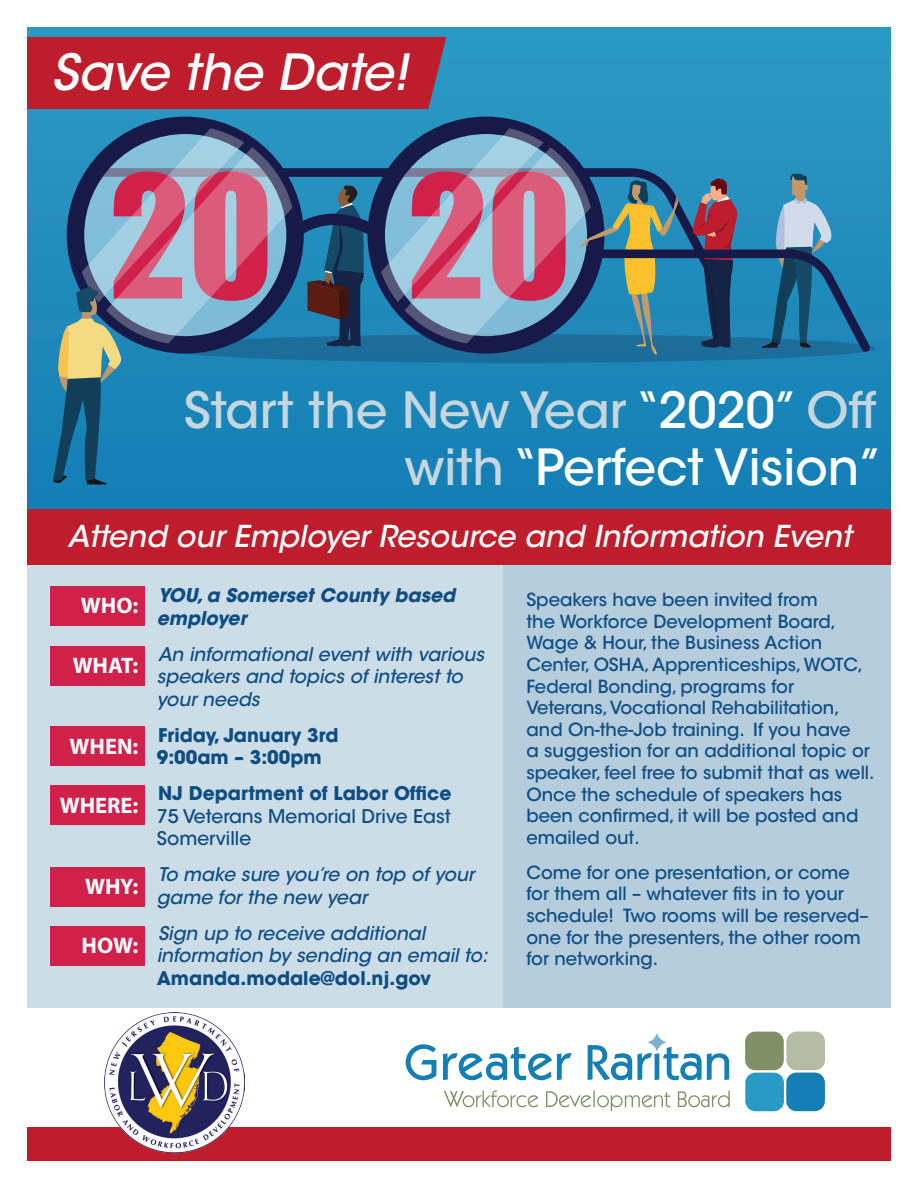
<style>
.page{position:relative;width:918px;height:1188px;background:#fff}
.page>*{position:absolute;margin:0;border:0;box-sizing:border-box;transform-origin:0 0}
.t1{font:157.5px "Impact";color:#cf214a}
.t2{font:500 49.5px/57px "ITC Avant Garde Std";color:#c5d6de;text-align:right}
.t3{font:italic 500 49.5px "ITC Avant Garde Std";color:#fff}
.t4{font:italic 500 30px "ITC Avant Garde Std";color:#fff}
.t5{font:700 22.5px "Myriad Pro";color:#fff}
.t6{font:italic 500 18.75px/22.5px "ITC Avant Garde Std";color:#0e4d82}
.t7{font:700 18.75px/22.5px "ITC Avant Garde Std";color:#0e4d82}
.t8{font:500 18.75px/22.5px "ITC Avant Garde Std";color:#0e4d82}
.t9{font:italic 700 18.75px/22.5px "ITC Avant Garde Std";color:#0e4d82}
.t10{font:500 18px/21.6px "ITC Avant Garde Std";color:#0e4d82}
.s1{color:#fff}
</style>
<div class="page">
<div style="left:27px;top:27px;width:864px;height:483px;background:linear-gradient(to bottom,#2c99c2,#147eb5)"></div>
<div style="left:27px;top:1128px;width:864px;height:33px;background:#be1d2c"></div>
<div style="left:27px;top:37px;width:419px;height:72px;background:#be1d2c"></div>
<div style="left:27px;top:565px;width:864px;height:443px;background:#b5cddd"></div>
<div style="left:27px;top:564px;width:475px;height:444px;background:#cddde8"></div>
<div style="left:27px;top:510px;width:864px;height:55px;background:#be1d2c"></div>
<svg style="left:53px;top:128px;width:824px;height:357px"></svg>
<img style="left:104px;top:1013px;width:140px;height:140px">
<svg style="left:444px;top:1090px;width:94px;height:17px"></svg>
<svg style="left:546px;top:1090px;width:124px;height:21px"></svg>
<svg style="left:678px;top:1090px;width:52px;height:17px"></svg>
<div style="left:745px;top:1032px;width:39px;height:38px;background:#7f8f66;border-radius:10px"></div>
<div style="left:786px;top:1032px;width:39px;height:38px;background:#b6bca4;border-radius:10px"></div>
<div style="left:745px;top:1073px;width:39px;height:38px;background:#289ac4;border-radius:10px"></div>
<div style="left:786px;top:1073px;width:39px;height:38px;background:#147eb5;border-radius:10px"></div>
<svg style="left:406px;top:1044px;width:30px;height:36px"></svg>
<svg style="left:443px;top:1047px;width:129px;height:33px"></svg>
<svg style="left:588px;top:1033px;width:141px;height:47px"></svg>
<div style="left:51px;top:586px;width:94px;height:39px;background:#cf214a"></div>
<div style="left:51px;top:646px;width:94px;height:39px;background:#cf214a"></div>
<div style="left:51px;top:727px;width:94px;height:39px;background:#cf214a"></div>
<div style="left:51px;top:786px;width:94px;height:39px;background:#cf214a"></div>
<div style="left:51px;top:867px;width:94px;height:39px;background:#cf214a"></div>
<div style="left:51px;top:926px;width:94px;height:39px;background:#cf214a"></div>
<h2 class="t3" style="left:51px;top:41px;width:358px">Save the Date!</h2>
<h1 class="t1" style="left:110px;top:115px;width:463px">20 20</h1>
<h2 class="t2" style="left:184px;top:382px;width:701px">Start the New Year <span class="s1">“2020”</span> Off with <span class="s1">“Perfect Vision”</span></h2>
<h3 class="t4" style="left:67px;top:517px;width:786px">Attend our Employer Resource and Information Event</h3>
<p class="t9" style="left:157px;top:584px;width:300px">YOU, a Somerset County based employer</p>
<p class="t6" style="left:157px;top:643px;width:329px">An informational event with various speakers and topics of interest to your needs</p>
<p class="t7" style="left:157px;top:724px;width:183px">Friday, January 3rd<br>9:00am – 3:00pm</p>
<p class="t7" style="left:158px;top:782px;width:295px">NJ Department of Labor Office</p>
<p class="t8" style="left:157px;top:805px;width:296px">75 Veterans Memorial Drive East<br>Somerville</p>
<p class="t6" style="left:157px;top:864px;width:319px">To make sure you’re on top of your game for the new year</p>
<p class="t6" style="left:157px;top:922px;width:332px">Sign up to receive additional information by sending an email to:</p>
<p class="t7" style="left:157px;top:967px;width:276px">Amanda.modale@dol.nj.gov</p>
<p class="t10" style="left:526px;top:589px;width:350px">Speakers have been invited from<br>the Workforce Development Board, Wage &amp; Hour, the Business Action Center, OSHA, Apprenticeships, WOTC, Federal Bonding, programs for Veterans, Vocational Rehabilitation, and On-the-Job training. If you have<br>a suggestion for an additional topic or speaker, feel free to submit that as well.<br>Once the schedule of speakers has been confirmed, it will be posted and emailed out.</p>
<p class="t10" style="left:526px;top:862px;width:344px">Come for one presentation, or come for them all – whatever fits in to your schedule! Two rooms will be reserved– one for the presenters, the other room for networking.</p>
<p class="t5" style="left:81px;top:591px;width:59px">WHO:</p>
<p class="t5" style="left:73px;top:651px;width:67px">WHAT:</p>
<p class="t5" style="left:70px;top:731px;width:70px">WHEN:</p>
<p class="t5" style="left:60px;top:791px;width:80px">WHERE:</p>
<p class="t5" style="left:85px;top:872px;width:55px">WHY:</p>
<p class="t5" style="left:82px;top:931px;width:58px">HOW:</p>
</div>
